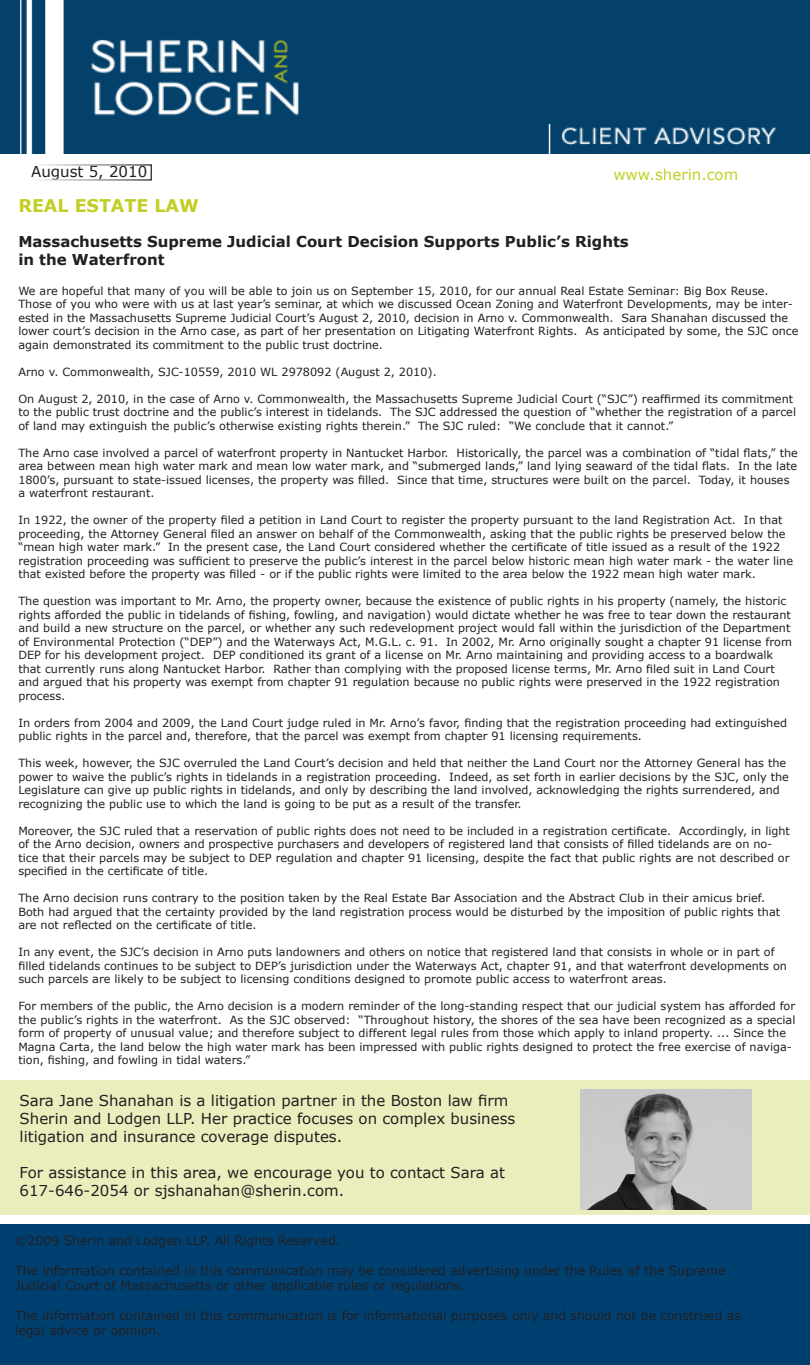
<style>
.page{position:relative;width:810px;height:1365px;background:#fff}
.page>*{position:absolute;margin:0;border:0;box-sizing:border-box;transform-origin:0 0}
.t1{font:700 17.5px "Verdana";color:#c1ce23}
.t2{font:15px/18px "Verdana";color:#231f20}
.t3{font:700 15px "Verdana";color:#231f20}
.t4{font:15px "Verdana";color:#c1ce23}
.t5{font:12.5px/15px "Verdana";color:#231f20}
.t6{font:11.25px/13.5px "Verdana";color:#231f20}
</style>
<div class="page">
<img style="left:0;top:0;width:810px;height:154px">
<div style="left:0;top:1081px;width:810px;height:134px;background:#eaeebd"></div>
<div style="left:0;top:1224px;width:810px;height:141px;background:#004071"></div>
<div style="left:30px;top:164px;width:122px;height:17px;border:1px solid #fff"></div>
<img style="left:580px;top:1089px;width:171px;height:121px">
<p class="t2" style="left:31px;top:162px;width:117px">August 5, 2010</p>
<p class="t4" style="left:613px;top:165px;width:127px">www.sherin.com</p>
<p class="t1" style="left:18px;top:195px;width:182px">REAL ESTATE LAW</p>
<p class="t3" style="left:18px;top:232px;width:612px">Massachusetts Supreme Judicial Court Decision Supports Public’s Rights</p>
<p class="t3" style="left:18px;top:250px;width:148px">in the Waterfront</p>
<p class="t6" style="left:18px;top:284px;width:782px">We are hopeful that many of you will be able to join us on September 15, 2010, for our annual Real Estate Seminar: Big Box Reuse.<br>Those of you who were with us at last year’s seminar, at which we discussed Ocean Zoning and Waterfront Developments, may be inter&shy;ested in the Massachusetts Supreme Judicial Court’s August 2, 2010, decision in Arno v. Commonwealth. Sara Shanahan discussed the lower court’s decision in the Arno case, as part of her presentation on Litigating Waterfront Rights. As anticipated by some, the SJC once again demonstrated its commitment to the public trust doctrine.</p>
<p class="t6" style="left:18px;top:365px;width:420px">Arno v. Commonwealth, SJC-10559, 2010 WL 2978092 (August 2, 2010).</p>
<p class="t6" style="left:18px;top:392px;width:779px">On August 2, 2010, in the case of Arno v. Commonwealth, the Massachusetts Supreme Judicial Court (“SJC”) reaffirmed its commitment to the public trust doctrine and the public’s interest in tidelands. The SJC addressed the question of “whether the registration of a parcel of land may extinguish the public’s otherwise existing rights therein.” The SJC ruled: “We conclude that it cannot.”</p>
<p class="t6" style="left:18px;top:446px;width:781px">The Arno case involved a parcel of waterfront property in Nantucket Harbor. Historically, the parcel was a combination of “tidal flats,” the area between mean high water mark and mean low water mark, and “submerged lands,” land lying seaward of the tidal flats. In the late 1800’s, pursuant to state-issued licenses, the property was filled. Since that time, structures were built on the parcel. Today, it houses a waterfront restaurant.</p>
<p class="t6" style="left:18px;top:513px;width:776px">In 1922, the owner of the property filed a petition in Land Court to register the property pursuant to the land Registration Act. In that proceeding, the Attorney General filed an answer on behalf of the Commonwealth, asking that the public rights be preserved below the “mean high water mark.” In the present case, the Land Court considered whether the certificate of title issued as a result of the 1922 registration proceeding was sufficient to preserve the public’s interest in the parcel below historic mean high water mark - the water line that existed before the property was filled - or if the public rights were limited to the area below the 1922 mean high water mark.</p>
<p class="t6" style="left:18px;top:594px;width:775px">The question was important to Mr. Arno, the property owner, because the existence of public rights in his property (namely, the historic rights afforded the public in tidelands of fishing, fowling, and navigation) would dictate whether he was free to tear down the restaurant and build a new structure on the parcel, or whether any such redevelopment project would fall within the jurisdiction of the Department of Environmental Protection (“DEP”) and the Waterways Act, M.G.L. c. 91. In 2002, Mr. Arno originally sought a chapter 91 license from DEP for his development project. DEP conditioned its grant of a license on Mr. Arno maintaining and providing access to a boardwalk that currently runs along Nantucket Harbor. Rather than complying with the proposed license terms, Mr. Arno filed suit in Land Court and argued that his property was exempt from chapter 91 regulation because no public rights were preserved in the 1922 registration process.</p>
<p class="t6" style="left:18px;top:716px;width:770px">In orders from 2004 and 2009, the Land Court judge ruled in Mr. Arno’s favor, finding that the registration proceeding had extinguished public rights in the parcel and, therefore, that the parcel was exempt from chapter 91 licensing requirements.</p>
<p class="t6" style="left:18px;top:756px;width:772px">This week, however, the SJC overruled the Land Court’s decision and held that neither the Land Court nor the Attorney General has the power to waive the public’s rights in tidelands in a registration proceeding. Indeed, as set forth in earlier decisions by the SJC, only the Legislature can give up public rights in tidelands, and only by describing the land involved, acknowledging the rights surrendered, and recognizing the public use to which the land is going to be put as a result of the transfer.</p>
<p class="t6" style="left:18px;top:824px;width:773px">Moreover, the SJC ruled that a reservation of public rights does not need to be included in a registration certificate. Accordingly, in light of the Arno decision, owners and prospective purchasers and developers of registered land that consists of filled tidelands are on no&shy;tice that their parcels may be subject to DEP regulation and chapter 91 licensing, despite the fact that public rights are not described or specified in the certificate of title.</p>
<p class="t6" style="left:18px;top:891px;width:763px">The Arno decision runs contrary to the position taken by the Real Estate Bar Association and the Abstract Club in their amicus brief.<br>Both had argued that the certainty provided by the land registration process would be disturbed by the imposition of public rights that are not reflected on the certificate of title.</p>
<p class="t6" style="left:18px;top:945px;width:770px">In any event, the SJC’s decision in Arno puts landowners and others on notice that registered land that consists in whole or in part of filled tidelands continues to be subject to DEP’s jurisdiction under the Waterways Act, chapter 91, and that waterfront developments on such parcels are likely to be subject to licensing conditions designed to promote public access to waterfront areas.</p>
<p class="t6" style="left:18px;top:999px;width:779px">For members of the public, the Arno decision is a modern reminder of the long-standing respect that our judicial system has afforded for the public’s rights in the waterfront. As the SJC observed: “Throughout history, the shores of the sea have been recognized as a special form of property of unusual value; and therefore subject to different legal rules from those which apply to inland property. ... Since the Magna Carta, the land below the high water mark has been impressed with public rights designed to protect the free exercise of naviga&shy;tion, fishing, and fowling in tidal waters.”</p>
<p class="t2" style="left:20px;top:1092px;width:497px">Sara Jane Shanahan is a litigation partner in the Boston law firm<br>Sherin and Lodgen LLP. Her practice focuses on complex business litigation and insurance coverage disputes.</p>
<p class="t2" style="left:20px;top:1164px;width:487px">For assistance in this area, we encourage you to contact Sara at<br>617-646-2054 or sjshanahan@sherin.com.</p>
<p class="t5" style="left:15px;top:1233px;width:327px">©2009 Sherin and Lodgen LLP. All Rights Reserved.</p>
<p class="t5" style="left:15px;top:1263px;width:712px">The information contained in this communication may be considered advertising under the Rules of the Supreme<br>Judicial Court of Massachusetts or other applicable rules or regulations.</p>
<p class="t5" style="left:15px;top:1308px;width:727px">The information contained in this communication is for informational purposes only and should not be construed as legal advice or opinion.</p>
</div>
